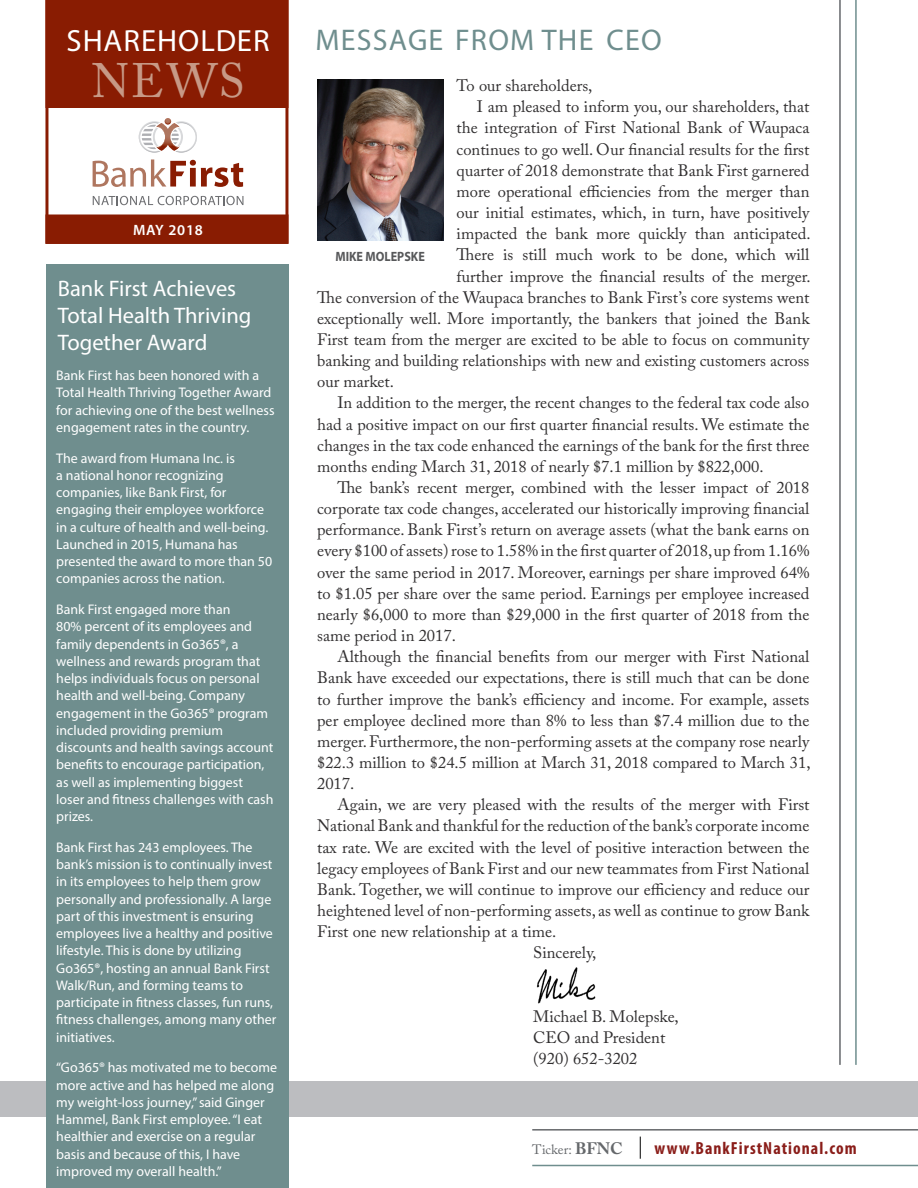
<style>
.page{position:relative;width:918px;height:1188px;background:#fff}
.page>*{position:absolute;margin:0;border:0;box-sizing:border-box;transform-origin:0 0}
.t1{font:48px "Adobe Caslon Pro";color:#c79986}
.t2{font:30.75px "Myriad Pro";letter-spacing:.035em;color:#fff}
.t3{font:30px "Myriad Pro";letter-spacing:.04em;color:#6f8e8e}
.t4{font:22.5px/27px "Myriad Pro";color:#fff}
.t5{font:700 condensed 17.55px "Myriad Pro";letter-spacing:.06em;color:#8a1d19}
.t6{font:16.5px/21.1px "Adobe Caslon Pro";color:#312f30;text-align:justify}
.t7{font:600 15px "Myriad Pro";letter-spacing:.05em;color:#fff}
.t8{font:13.95px/17.2px "Myriad Pro";color:#fff}
.t9{font:700 13.5px "Myriad Pro";color:#57585a;scale:.9 1}
.Main_Body_Copy{font:13.5px "Adobe Caslon Pro";color:#65686b}
.s1{font-weight:700;font-size:16.5px}
</style>
<div class="page">
<div style="left:0;top:1081px;width:918px;height:35px;background:#bcbdc0"></div>
<hr style="left:855px;top:0;width:2px;height:1065px;background:#6f8e8e">
<hr style="left:839px;top:0;width:2px;height:1065px;background:#65686b">
<hr style="left:532px;top:1129px;width:386px;height:2px;background:#65686b">
<hr style="left:532px;top:1165px;width:386px;height:1px;background:#6f8e8e">
<svg style="left:640px;top:1137px;width:1px;height:22px"></svg>
<svg style="left:45px;top:187px;width:243px;height:27px"></svg>
<div style="left:45px;top:214px;width:243px;height:30px;background:#891c02;border:2px solid #891c02"></div>
<svg style="left:93px;top:196px;width:150px;height:9px"></svg>
<svg style="left:45px;top:0;width:243px;height:187px"></svg>
<img style="left:536px;top:967px;width:60px;height:37px">
<div style="left:46px;top:264px;width:242px;height:924px;background:#6f8e8e"></div>
<img style="left:317px;top:79px;width:126px;height:162px">
<p class="t2" style="left:66px;top:21px;width:205px">SHAREHOLDER</p>
<p class="t1" style="left:91px;top:52px;width:155px">NEWS</p>
<p class="t7" style="left:133px;top:220px;width:71px">MAY 2018</p>
<p class="t4" style="left:58px;top:275px;width:195px">Bank First Achieves<br>Total Health Thriving<br>Together Award</p>
<p class="t8" style="left:56px;top:367px;width:220px">Bank First has been honored with a Total Health Thriving Together Award for achieving one of the best wellness engagement rates in the country.</p>
<p class="t8" style="left:56px;top:449px;width:217px">The award from Humana Inc. is<br>a national honor recognizing companies, like Bank First, for engaging their employee workforce in a culture of health and well-being.<br>Launched in 2015, Humana has presented the award to more than 50 companies across the nation.</p>
<p class="t8" style="left:56px;top:601px;width:219px">Bank First engaged more than<br>80% percent of its employees and family dependents in Go365®, a wellness and rewards program that helps individuals focus on personal health and well-being. Company engagement in the Go365® program included providing premium discounts and health savings account benefits to encourage participation, as well as implementing biggest loser and fitness challenges with cash prizes.</p>
<p class="t8" style="left:56px;top:838px;width:222px">Bank First has 243 employees. The bank’s mission is to continually invest in its employees to help them grow personally and professionally. A large part of this investment is ensuring employees live a healthy and positive lifestyle. This is done by utilizing Go365®, hosting an annual Bank First Walk/Run, and forming teams to participate in fitness classes, fun runs, fitness challenges, among many other initiatives.</p>
<p class="t8" style="left:56px;top:1059px;width:222px">“Go365® has motivated me to become more active and has helped me along my weight-loss journey,” said Ginger Hammel, Bank First employee. “I eat healthier and exercise on a regular basis and because of this, I have improved my overall health.”</p>
<p class="t3" style="left:316px;top:21px;width:348px">MESSAGE FROM THE CEO</p>
<p class="t6" style="left:457px;top:75px;width:137px">To our shareholders,</p>
<p class="t6" style="left:477px;top:96px;width:334px">I am pleased to inform you, our shareholders, that</p>
<p class="t6" style="left:457px;top:117px;width:354px">the integration of First National Bank of Waupaca</p>
<p class="t6" style="left:457px;top:138px;width:354px">continues to go well. Our financial results for the first</p>
<p class="t6" style="left:457px;top:160px;width:354px">quarter of 2018 demonstrate that Bank First garnered</p>
<p class="t6" style="left:457px;top:181px;width:354px">more operational efficiencies from the merger than</p>
<p class="t6" style="left:457px;top:202px;width:354px">our initial estimates, which, in turn, have positively</p>
<p class="t6" style="left:457px;top:223px;width:355px">impacted the bank more quickly than anticipated.</p>
<p class="t6" style="left:457px;top:244px;width:354px">There is still much work to be done, which will</p>
<p class="t6" style="left:457px;top:265px;width:355px">further improve the financial results of the merger.</p>
<p class="t6" style="left:317px;top:286px;width:494px">The conversion of the Waupaca branches to Bank First’s core systems went</p>
<p class="t6" style="left:317px;top:308px;width:494px">exceptionally well. More importantly, the bankers that joined the Bank</p>
<p class="t6" style="left:317px;top:329px;width:494px">First team from the merger are excited to be able to focus on community</p>
<p class="t6" style="left:317px;top:350px;width:494px">banking and building relationships with new and existing customers across</p>
<p class="t6" style="left:317px;top:371px;width:78px">our market.</p>
<p class="t6" style="left:317px;top:392px;width:494px;text-indent:20px">In addition to the merger, the recent changes to the federal tax code also had a positive impact on our first quarter financial results. We estimate the changes in the tax code enhanced the earnings of the bank for the first three months ending March 31, 2018 of nearly $7.1 million by $822,000.</p>
<p class="t6" style="left:317px;top:477px;width:494px;text-indent:20px">The bank’s recent merger, combined with the lesser impact of 2018 corporate tax code changes, accelerated our historically improving financial performance. Bank First’s return on average assets (what the bank earns on every $100 of assets) rose to 1.58% in the first quarter of 2018, up from 1.16% over the same period in 2017. Moreover, earnings per share improved 64% to $1.05 per share over the same period. Earnings per employee increased nearly $6,000 to more than $29,000 in the first quarter of 2018 from the same period in 2017.</p>
<p class="t6" style="left:317px;top:646px;width:495px;text-indent:20px">Although the financial benefits from our merger with First National Bank have exceeded our expectations, there is still much that can be done to further improve the bank’s efficiency and income. For example, assets per employee declined more than 8% to less than $7.4 million due to the merger. Furthermore, the non-performing assets at the company rose nearly $22.3 million to $24.5 million at March 31, 2018 compared to March 31, 2017.</p>
<p class="t6" style="left:317px;top:794px;width:494px;text-indent:20px">Again, we are very pleased with the results of the merger with First National Bank and thankful for the reduction of the bank’s corporate income tax rate. We are excited with the level of positive interaction between the legacy employees of Bank First and our new teammates from First National Bank. Together, we will continue to improve our efficiency and reduce our heightened level of non-performing assets, as well as continue to grow Bank First one new relationship at a time.</p>
<p class="t6" style="left:533px;top:942px;width:65px">Sincerely,</p>
<p class="t9" style="left:335px;top:248px;width:101px">MIKE MOLEPSKE</p>
<p class="t6" style="left:533px;top:1006px;width:147px">Michael B. Molepske,</p>
<p class="t6" style="left:533px;top:1027px;width:134px">CEO and President</p>
<p class="t6" style="left:533px;top:1048px;width:106px">(920) 652-3202</p>
<p class="Main_Body_Copy" style="left:532px;top:1142px;width:92px">Ticker: <span class="s1">BFNC</span></p>
<p class="t5" style="left:655px;top:1137px;width:204px">www.BankFirstNational.com</p>
</div>
